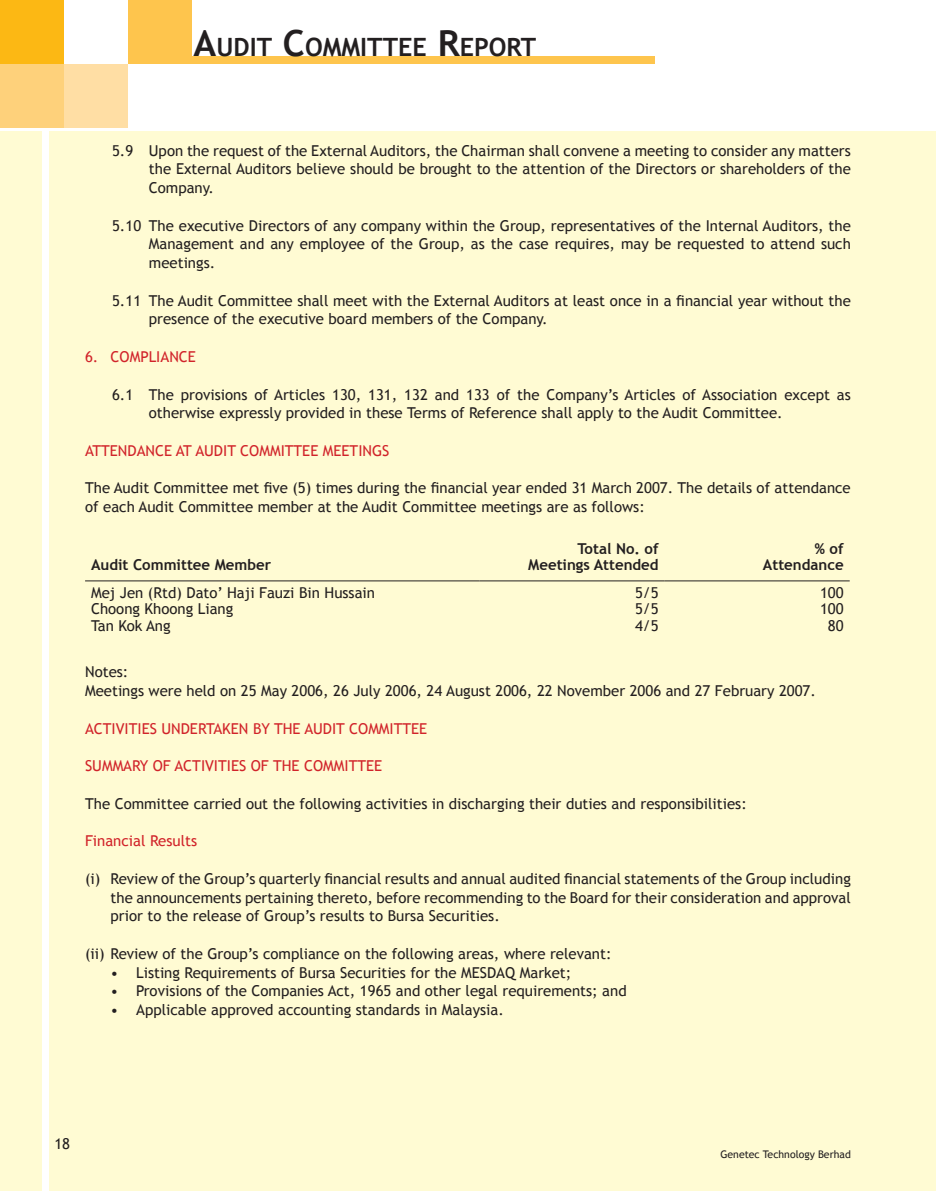
<style>
.page{position:relative;width:936px;height:1191px;background:#fff}
.page>*{position:absolute;margin:0;border:0;box-sizing:border-box;transform-origin:0 0}
.t1{font:700 25.2px "Trebuchet MS";color:#231f20}
.t2{font:15px/18.8px "Trebuchet MS";color:#231f20}
.t3{font:15px "Trebuchet MS";color:#d1232a}
.t4{font:700 15px/16.5px "Trebuchet MS";color:#231f20;text-align:right}
.t5{font:10.5px "Trebuchet MS";color:#231f20}
.s1{font-size:36px}
</style>
<div class="page">
<div style="left:0;top:131px;width:935px;height:1060px;background:#fffbd3"></div>
<div style="left:43px;top:121px;width:6px;height:1070px;background:#fff"></div>
<div style="left:0;top:0;width:64px;height:64px;background:#fcb814"></div>
<div style="left:0;top:64px;width:64px;height:64px;background:#fed17b"></div>
<div style="left:64px;top:64px;width:64px;height:64px;background:#ffdea4"></div>
<div style="left:128px;top:0;width:63px;height:64px;background:#fec54d"></div>
<div style="left:188px;top:56px;width:466px;height:8px;background:#fec54d"></div>
<hr style="left:935px;top:131px;width:1px;height:1060px;background:#fffbd3">
<hr style="left:935px;top:0;width:1px;height:64px;background:#fcb814">
<hr style="left:935px;top:64px;width:1px;height:64px;background:#fed17b">
<hr style="left:85px;top:580px;width:394px;height:1px;background:#231f20">
<hr style="left:479px;top:580px;width:185px;height:1px;background:#231f20">
<hr style="left:664px;top:580px;width:185px;height:1px;background:#231f20">
<h1 class="t1" style="left:193px;top:31px;width:344px"><span class="s1">A</span>udit <span class="s1">C</span>ommittee <span class="s1">R</span>eport</h1>
<p class="t2" style="left:149px;top:141px;width:703px;text-align:justify;text-indent:-37px">5.9 Upon the request of the External Auditors, the Chairman shall convene a meeting to consider any matters the External Auditors believe should be brought to the attention of the Directors or shareholders of the Company.</p>
<p class="t2" style="left:149px;top:216px;width:703px;text-align:justify;text-indent:-37px">5.10 The executive Directors of any company within the Group, representatives of the Internal Auditors, the Management and any employee of the Group, as the case requires, may be requested to attend such meetings.</p>
<p class="t2" style="left:149px;top:291px;width:703px;text-indent:-37px">5.11 The Audit Committee shall meet with the External Auditors at least once in a financial year without the presence of the executive board members of the Company.</p>
<p class="t3" style="left:85px;top:348px;width:44px">6. Compliance</p>
<p class="t2" style="left:149px;top:385px;width:703px;text-indent:-37px">6.1 The provisions of Articles 130, 131, 132 and 133 of the Company’s Articles of Association except as otherwise expressly provided in these Terms of Reference shall apply to the Audit Committee.</p>
<p class="t3" style="left:85px;top:441px;width:18px">Attendance</p>
<p class="t3" style="left:176px;top:441px;width:38px">At Audit</p>
<p class="t3" style="left:240px;top:441px;width:19px">Committee</p>
<p class="t3" style="left:323px;top:441px;width:20px">Meetings</p>
<p class="t2" style="left:85px;top:479px;width:767px">The Audit Committee met five (5) times during the financial year ended 31 March 2007. The details of attendance of each Audit Committee member at the Audit Committee meetings are as follows:</p>
<p class="t4" style="left:91px;top:557px;width:181px">Audit Committee Member</p>
<p class="t4" style="left:528px;top:540px;width:132px">Total No. of<br>Meetings Attended</p>
<p class="t4" style="left:762px;top:540px;width:82px">% of<br>Attendance</p>
<p class="t2" style="left:91px;top:584px;width:285px;line-height:16.5px">Mej Jen (Rtd) Dato’ Haji Fauzi Bin Hussain<br>Choong Khoong Liang<br>Tan Kok Ang</p>
<p class="t2" style="left:635px;top:584px;width:25px;line-height:16.5px;text-align:justify">5/5<br>5/5<br>4/5</p>
<p class="t2" style="left:820px;top:584px;width:25px;line-height:16.5px;text-align:center">100<br>100<br>80</p>
<p class="t2" style="left:85px;top:663px;width:732px">Notes:<br>Meetings were held on 25 May 2006, 26 July 2006, 24 August 2006, 22 November 2006 and 27 February 2007.</p>
<p class="t3" style="left:85px;top:719px;width:344px">ACTIVITIES UNDERTAKEN BY THE AUDIT COMMITTEE</p>
<p class="t3" style="left:85px;top:757px;width:298px">SUMMARY OF ACTIVITIES OF THE COMMITTEE</p>
<p class="t2" style="left:85px;top:794px;width:663px">The Committee carried out the following activities in discharging their duties and responsibilities:</p>
<p class="t3" style="left:85px;top:832px;width:113px">Financial Results</p>
<p class="t2" style="left:111px;top:869px;width:741px;text-align:justify;text-indent:-26px">(i) Review of the Group’s quarterly financial results and annual audited financial statements of the Group including the announcements pertaining thereto, before recommending to the Board for their consideration and approval prior to the release of Group’s results to Bursa Securities.</p>
<p class="t2" style="left:85px;top:944px;width:528px">(ii) Review of the Group’s compliance on the following areas, where relevant:</p>
<p class="t2" style="left:111px;top:963px;width:462px">• Listing Requirements of Bursa Securities for the MESDAQ Market;</p>
<p class="t2" style="left:111px;top:982px;width:517px">• Provisions of the Companies Act, 1965 and other legal requirements; and</p>
<p class="t2" style="left:111px;top:1000px;width:395px">• Applicable approved accounting standards in Malaysia.</p>
<p class="t2" style="left:54px;top:1134px;width:17px">18</p>
<p class="t5" style="left:720px;top:1148px;width:132px">Genetec Technology Berhad</p>
</div>
